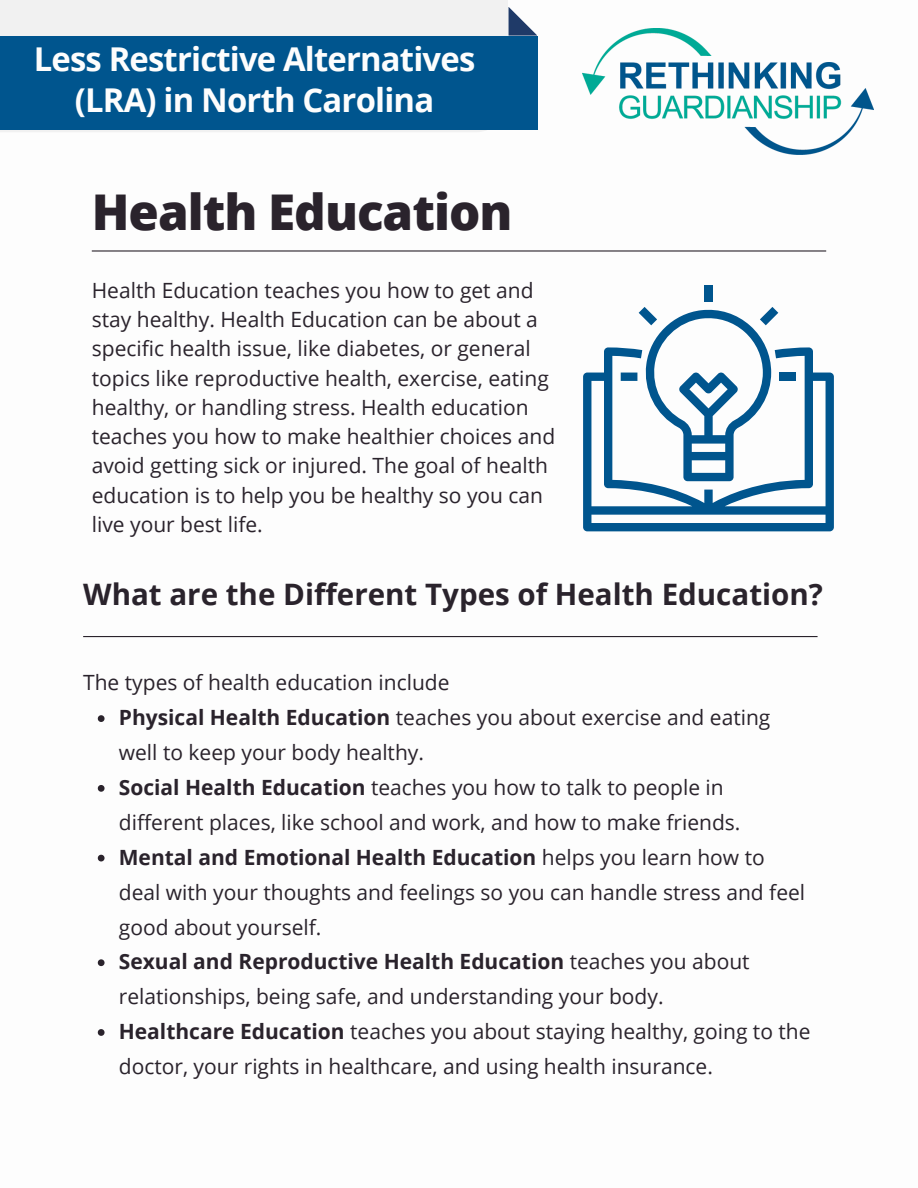
<style>
.page{position:relative;width:918px;height:1188px;background:#fff}
.page>*{position:absolute;margin:0;border:0;box-sizing:border-box;transform-origin:0 0}
.t1{font:800 49.35px "Open Sans";letter-spacing:-.02em;color:#2a232c}
.t2{font:700 32.85px/41.7px "Open Sans";letter-spacing:-.025em;color:#fdfdfd;text-align:center}
.t3{font:700 29.55px "Open Sans";color:#2a232c}
.t4{font:21px/29.2px "Open Sans";color:#2a232c}
.s1{font-weight:700}
</style>
<div class="page">
<hr style="left:92px;top:250px;width:734px;height:2px;background:#2a232c">
<img style="left:583px;top:29px;width:290px;height:126px">
<div style="left:0;top:0;width:508px;height:132px;background:#f1f1f1"></div>
<div style="left:0;top:36px;width:537px;height:93px;background:#00558e"></div>
<svg style="left:509px;top:7px;width:28px;height:29px"></svg>
<hr style="left:83px;top:636px;width:735px;height:1px;background:#2a232c">
<svg style="left:583px;top:347px;width:251px;height:184px"></svg>
<div style="left:704px;top:285px;width:9px;height:16px;background:#00558e"></div>
<svg style="left:639px;top:307px;width:139px;height:174px"></svg>
<div style="left:780px;top:373px;width:16px;height:8px;background:#00558e"></div>
<div style="left:621px;top:373px;width:16px;height:8px;background:#00558e"></div>
<svg style="left:98px;top:715px;width:7px;height:7px"></svg>
<svg style="left:98px;top:785px;width:7px;height:7px"></svg>
<svg style="left:98px;top:855px;width:7px;height:6px"></svg>
<svg style="left:98px;top:959px;width:7px;height:7px"></svg>
<svg style="left:98px;top:1029px;width:7px;height:7px"></svg>
<p class="t2" style="left:34px;top:37px;width:443px">Less Restrictive Alternatives (LRA) in North Carolina</p>
<p class="t1" style="left:92px;top:177px;width:422px">Health Education</p>
<h1 class="t4" style="left:92px;top:275px;width:465px">Health Education teaches you how to get and stay healthy. Health Education can be about a specific health issue, like diabetes, or general topics like reproductive health, exercise, eating healthy, or handling stress. Health education teaches you how to make healthier choices and avoid getting sick or injured. The goal of health education is to help you be healthy so you can live your best life.</h1>
<p class="t3" style="left:83px;top:574px;width:741px">What are the Different Types of Health Education?</p>
<p class="t4" style="left:83px;top:668px;width:368px">The types of health education include</p>
<p class="t4" style="left:119px;top:700px;width:653px;line-height:34.8px"><span class="s1">Physical Health Education</span> teaches you about exercise and eating well to keep your body healthy.</p>
<h3 class="t4" style="left:119px;top:770px;width:623px;line-height:34.8px"><span class="s1">Social Health Education</span> teaches you how to talk to people in different places, like school and work, and how to make friends.</h3>
<p class="t4" style="left:119px;top:839px;width:688px;line-height:34.8px"><span class="s1">Mental and Emotional Health Education</span> helps you learn how to deal with your thoughts and feelings so you can handle stress and feel good about yourself.</p>
<p class="t4" style="left:119px;top:944px;width:632px;line-height:34.8px"><span class="s1">Sexual and Reproductive Health Education</span> teaches you about relationships, being safe, and understanding your body.</p>
<p class="t4" style="left:119px;top:1014px;width:693px;line-height:34.8px"><span class="s1">Healthcare Education</span> teaches you about staying healthy, going to the doctor, your rights in healthcare, and using health insurance.</p>
</div>
